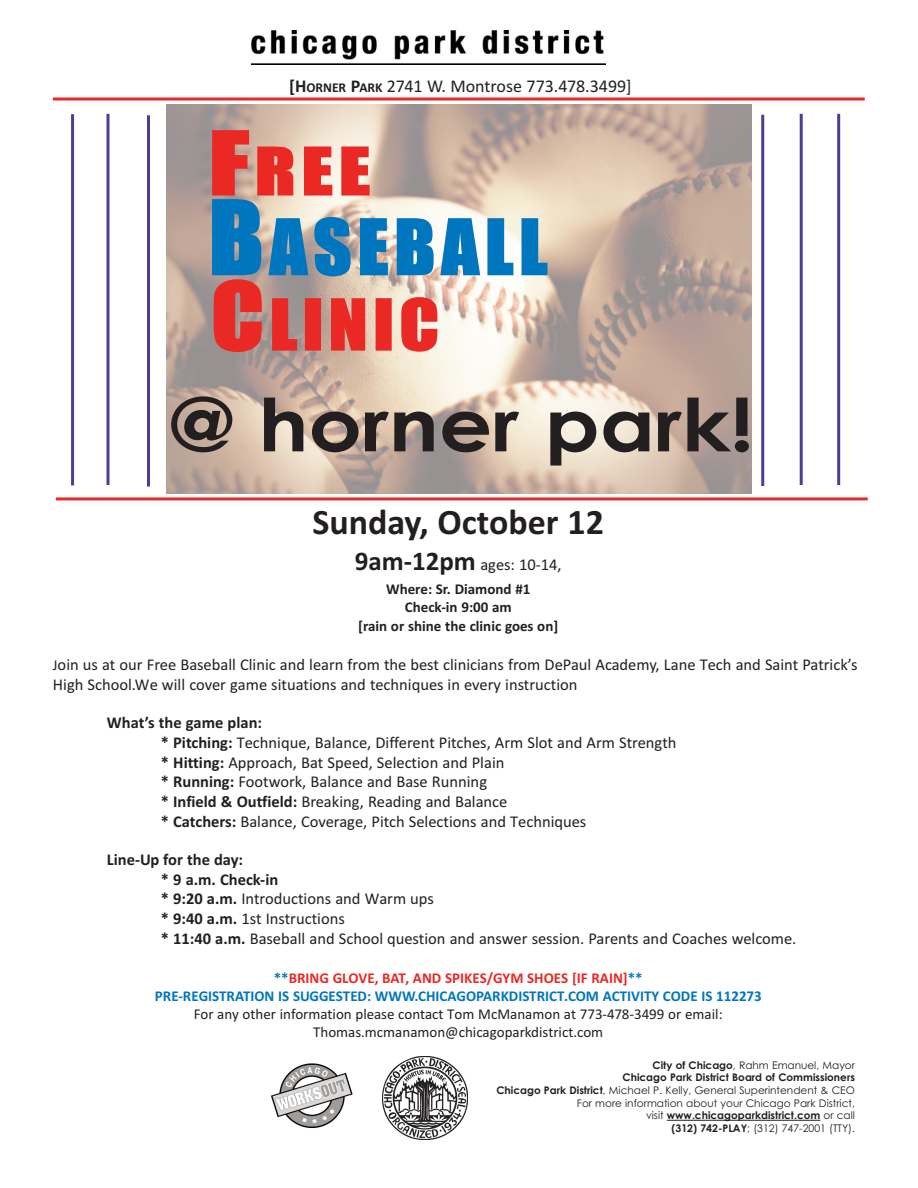
<style>
.page{position:relative;width:918px;height:1188px;background:#fff}
.page>*{position:absolute;margin:0;border:0;box-sizing:border-box;transform-origin:0 0}
.t1{font:700 36px "Calibri";color:#231f20}
.t2{font:18px "Calibri";color:#231f20}
.t3{font:16.5px/19.8px "Calibri";color:#231f20}
.t4{font:700 15px/18px "Calibri";color:#0076be;text-align:center}
.t5{font:15px/18px "Calibri";color:#231f20;text-align:center}
.t6{font:700 15px/18.6px "Calibri";color:#231f20;text-align:center}
.t7{font:10.5px/12.6px "Century Gothic";color:#231f20;text-align:right}
.s1{font-weight:700}
.s2{font-weight:700;font-size:13.5px}
.s3{font-weight:700;font-size:27px}
.s4{font-size:15px}
.s5{color:#ea2924}
</style>
<div class="page">
<hr style="left:667px;top:1120px;width:153px;height:1px;background:#231f20">
<img style="left:271px;top:1063px;width:82px;height:65px">
<img style="left:166px;top:105px;width:586px;height:388px">
<svg style="left:171px;top:396px;width:578px;height:70px;background:#a29489"></svg>
<svg style="left:212px;top:130px;width:335px;height:222px;background:#b49b9f"></svg>
<hr style="left:53px;top:98px;width:812px;height:2px;background:#ea2924">
<hr style="left:56px;top:497px;width:812px;height:3px;background:#ea2924">
<img style="left:251px;top:30px;width:354px;height:34px">
<img style="left:383px;top:1057px;width:84px;height:83px">
<hr style="left:761px;top:115px;width:3px;height:371px;background:#4d3c98">
<hr style="left:800px;top:114px;width:3px;height:371px;background:#4d3c98">
<hr style="left:837px;top:114px;width:3px;height:371px;background:#4d3c98">
<hr style="left:147px;top:115px;width:3px;height:372px;background:#4d3c98">
<hr style="left:106px;top:114px;width:3px;height:371px;background:#4d3c98">
<hr style="left:71px;top:114px;width:3px;height:371px;background:#4d3c98">
<p class="t2" style="left:289px;top:75px;width:344px"><span class="s1">[H</span><span class="s2">ORNER</span> <span class="s1">P</span><span class="s2">ARK</span> 2741 W. Montrose 773.478.3499]</p>
<h1 class="t1" style="left:312px;top:500px;width:293px">Sunday, October 12</h1>
<p class="t3" style="left:355px;top:555px;width:208px"><span class="s3">9am-12pm</span> ages: 10-14,</p>
<p class="t6" style="left:358px;top:579px;width:202px">Where: Sr. Diamond #1<br>Check-in 9:00 am<br>[rain or shine the clinic goes on]</p>
<p class="t3" style="left:53px;top:655px;width:806px"><span class="s4">J</span>oin us at our Free Baseball Clinic and learn from the best clinicians from DePaul Academy, Lane Tech and Saint Patrick’s<br>High School.We will cover game situations and techniques in every instruction</p>
<p class="t3" style="left:161px;top:712px;width:517px;text-indent:-54px"><span class="s1">What’s the game plan:<br>* Pitching:</span> Technique, Balance, Different Pitches, Arm Slot and Arm Strength <span class="s1">* Hitting:</span> Approach, Bat Speed, Selection and Plain<br><span class="s1">* Running:</span> Footwork, Balance and Base Running<br><span class="s1">* Infield &amp; Outfield:</span> Breaking, Reading and Balance<br><span class="s1">* Catchers:</span> Balance, Coverage, Pitch Selections and Techniques</p>
<p class="t3" style="left:161px;top:849px;width:637px;text-indent:-54px"><span class="s1">Line-Up for the day:<br>* 9 a.m. Check-in<br>* 9:20 a.m.</span> Introductions and Warm ups<br><span class="s1">* 9:40 a.m.</span> 1st Instructions<br><span class="s1">* 11:40 a.m.</span> Baseball and School question and answer session. Parents and Coaches welcome.</p>
<p class="t4" style="left:155px;top:968px;width:608px">**<span class="s5">BRING GLOVE, BAT, AND SPIKES/GYM SHOES [IF RAIN]</span>**<br>PRE-REGISTRATION IS SUGGESTED: WWW.CHICAGOPARKDISTRICT.COM ACTIVITY CODE IS 112273</p>
<p class="t5" style="left:194px;top:1004px;width:530px">For any other information please contact Tom McManamon at 773-478-3499 or email:<br>Thomas.mcmanamon@chicagoparkdistrict.com</p>
<p class="t7" style="left:496px;top:1059px;width:360px"><span class="s1">City of Chicago</span>, Rahm Emanuel, Mayor<br><span class="s1">Chicago Park District Board of Commissioners<br>Chicago Park District</span>, Michael P. Kelly, General Superintendent &amp; CEO For more information about your Chicago Park District,<br>visit <span class="s1">www.chicagoparkdistrict.com</span> or call<br><span class="s1">(312) 742-PLAY</span>; (312) 747-2001 (TTY).</p>
</div>
